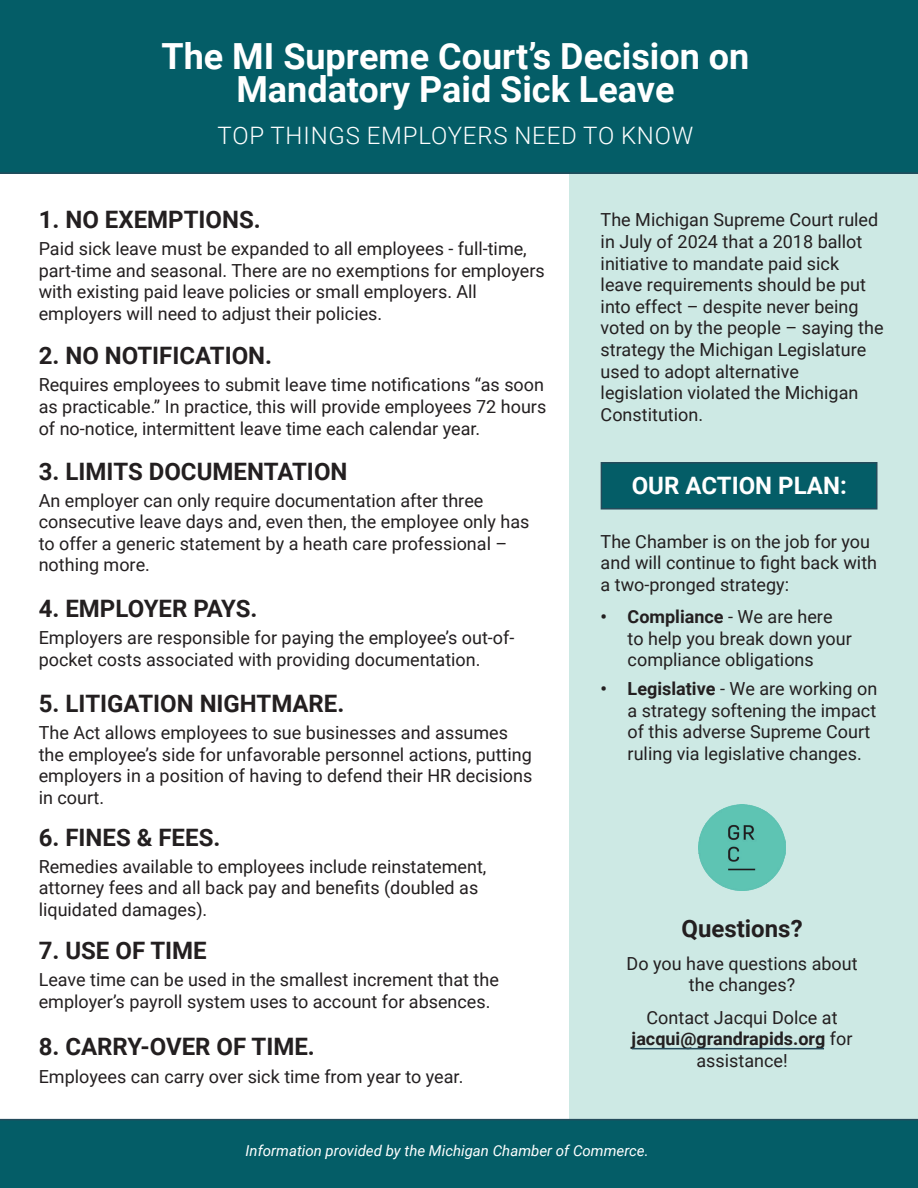
<style>
.page{position:relative;width:918px;height:1188px;background:#fff}
.page>*{position:absolute;margin:0;border:0;box-sizing:border-box;transform-origin:0 0}
.t1{font:700 36px "Roboto";color:#fff}
.t2{font:700 24px "Roboto";color:#231f20}
.t3{font:300 24px "Roboto";letter-spacing:.035em;color:#fff}
.t4{font:700 24px "Roboto";color:#fff}
.t5{font:18px/21.6px "Roboto";color:#231f20}
.t6{font:700 18px "Roboto";color:#231f20}
.t7{font:italic 15px "Roboto";color:#fff}
.s1{font-weight:700}
.s2{font-weight:400}
</style>
<div class="page">
<div style="left:569px;top:164px;width:349px;height:970px;background:#cde9e4"></div>
<div style="left:0;top:0;width:918px;height:174px;background:#045d67"></div>
<div style="left:0;top:1119px;width:918px;height:69px;background:#045d67"></div>
<div style="left:601px;top:462px;width:277px;height:48px;background:#045d67;border:2px solid #244b5b"></div>
<img style="left:699px;top:804px;width:86px;height:87px">
<hr style="left:632px;top:1048px;width:192px;height:1px;background:#244b5b">
<p class="t1" style="left:161px;top:31px;width:590px">The MI Supreme Court’s Decision on</p>
<p class="t1" style="left:236px;top:64px;width:440px">Mandatory Paid Sick Leave</p>
<p class="t3" style="left:218px;top:119px;width:477px">TOP THINGS EMPLOYERS NEED TO KNOW</p>
<p class="t2" style="left:39px;top:203px;width:224px">1. NO EXEMPTIONS.</p>
<p class="t5" style="left:39px;top:237px;width:508px">Paid sick leave must be expanded to all employees - full-time, part-time and seasonal. There are no exemptions for employers with existing paid leave policies or small employers. All employers will need to adjust their policies.</p>
<p class="t2" style="left:39px;top:339px;width:235px">2. NO NOTIFICATION.</p>
<p class="t5" style="left:39px;top:373px;width:509px">Requires employees to submit leave time notifications “as soon as practicable.” In practice, this will provide employees 72 hours of no-notice, intermittent leave time each calendar year.</p>
<p class="t2" style="left:39px;top:454px;width:310px">3. LIMITS DOCUMENTATION</p>
<p class="t5" style="left:39px;top:489px;width:492px">An employer can only require documentation after three consecutive leave days and, even then, the employee only has to offer a generic statement by a heath care professional – nothing more.</p>
<p class="t2" style="left:39px;top:592px;width:220px">4. EMPLOYER PAYS.</p>
<p class="t5" style="left:39px;top:626px;width:477px">Employers are responsible for paying the employee’s out-of&shy;pocket costs associated with providing documentation.</p>
<p class="t2" style="left:39px;top:687px;width:307px">5. LITIGATION NIGHTMARE.</p>
<p class="t5" style="left:39px;top:721px;width:495px">The Act allows employees to sue businesses and assumes the employee’s side for unfavorable personnel actions, putting employers in a position of having to defend their HR decisions in court.</p>
<p class="t2" style="left:39px;top:820px;width:183px">6. FINES &amp; FEES.</p>
<p class="t5" style="left:39px;top:855px;width:449px">Remedies available to employees include reinstatement, attorney fees and all back pay and benefits (doubled as liquidated damages).</p>
<p class="t2" style="left:39px;top:934px;width:170px">7. USE OF TIME</p>
<p class="t5" style="left:39px;top:968px;width:462px">Leave time can be used in the smallest increment that the employer’s payroll system uses to account for absences.</p>
<p class="t2" style="left:39px;top:1030px;width:278px">8. CARRY-OVER OF TIME.</p>
<p class="t5" style="left:39px;top:1065px;width:426px">Employees can carry over sick time from year to year.</p>
<p class="t5" style="left:601px;top:209px;width:284px">The Michigan Supreme Court ruled in July of 2024 that a 2018 ballot initiative to mandate paid sick leave requirements should be put into effect – despite never being voted on by the people – saying the strategy the Michigan Legislature used to adopt alternative legislation violated the Michigan<br>Constitution.</p>
<p class="t4" style="left:632px;top:469px;width:217px">OUR ACTION PLAN:</p>
<p class="t5" style="left:601px;top:530px;width:278px">The Chamber is on the job for you and will continue to fight back with a two-pronged strategy:</p>
<p class="t5" style="left:628px;top:605px;width:226px;text-indent:-27px"><span class="s1">• Compliance</span> - We are here to help you break down your compliance obligations</p>
<p class="t5" style="left:628px;top:677px;width:251px;text-indent:-27px"><span class="s1">• Legislative</span> - We are working on a strategy softening the impact of this adverse Supreme Court ruling via legislative changes.</p>
<p class="t2" style="left:682px;top:912px;width:123px">Questions?</p>
<p class="t5" style="left:627px;top:952px;width:233px">Do you have questions about</p>
<p class="t5" style="left:689px;top:973px;width:108px">the changes?</p>
<p class="t5" style="left:647px;top:1006px;width:193px">Contact Jacqui Dolce at</p>
<p class="t6" style="left:632px;top:1026px;width:222px">jacqui@grandrapids.org <span class="s2">for</span></p>
<p class="t5" style="left:696px;top:1049px;width:93px">assistance!</p>
<p class="t7" style="left:246px;top:1140px;width:404px">Information provided by the Michigan Chamber of Commerce.</p>
</div>
